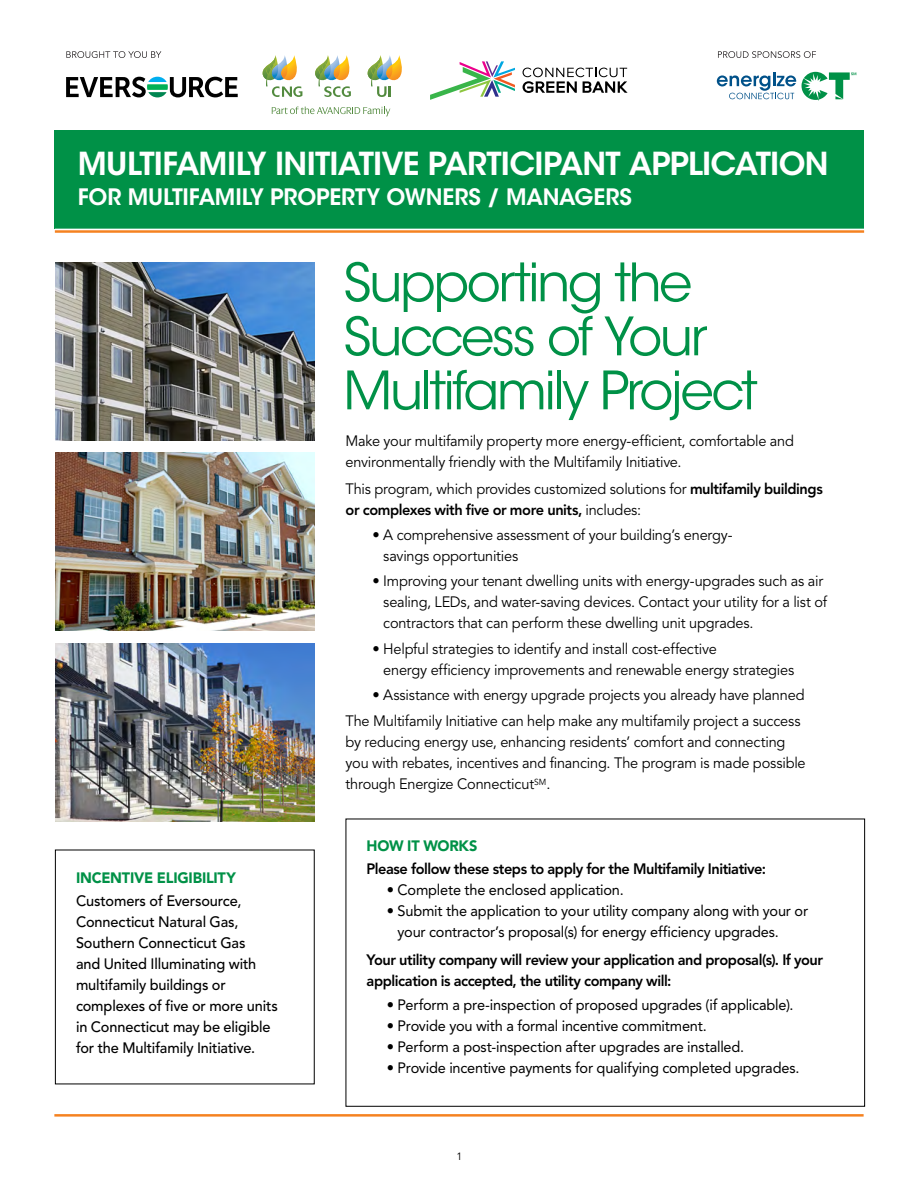
<style>
.page{position:relative;width:918px;height:1188px;background:#fff}
.page>*{position:absolute;margin:0;border:0;box-sizing:border-box;transform-origin:0 0}
.t1{font:52.5px/54px "ITC Avant Garde Std";letter-spacing:-.05em;color:#009147}
.t2{font:600 31.5px "ITC Avant Garde Std";letter-spacing:-.025em;color:#fff}
.t3{font:600 22.5px "ITC Avant Garde Std";letter-spacing:-.01em;color:#fff}
.t4{font:15px/21px "Avenir LT Std";letter-spacing:-.015em;color:#000}
.t5{font:15px/21px "Avenir LT Std";letter-spacing:-.015em;color:#000}
.t6{font:500 15px/21px "Avenir LT Std";letter-spacing:-.01em;color:#000}
.t7{font:800 15px/21px "Avenir LT Std";letter-spacing:-.03em;color:#000}
.t8{font:900 15px "Avenir LT Std";letter-spacing:-.015em;color:#009147}
.t9{font:10.5px "Avenir LT Std";color:#000}
.s1{font-weight:800}
</style>
<div class="page">
<div style="left:55px;top:130px;width:809px;height:99px;background:#009147"></div>
<img style="left:55px;top:262px;width:260px;height:179px">
<img style="left:55px;top:453px;width:260px;height:178px">
<img style="left:55px;top:643px;width:260px;height:178px">
<div style="left:346px;top:819px;width:519px;height:288px;border:1px solid #000"></div>
<hr style="left:55px;top:230px;width:809px;height:3px;background:#f58220">
<hr style="left:54px;top:1114px;width:810px;height:3px;background:#f58220">
<svg style="left:523px;top:68px;width:105px;height:25px"></svg>
<svg style="left:430px;top:61px;width:85px;height:39px"></svg>
<svg style="left:66px;top:77px;width:172px;height:20px"></svg>
<svg style="left:272px;top:107px;width:118px;height:9px"></svg>
<svg style="left:263px;top:55px;width:40px;height:42px"></svg>
<svg style="left:315px;top:55px;width:36px;height:42px"></svg>
<svg style="left:368px;top:55px;width:34px;height:42px"></svg>
<svg style="left:66px;top:51px;width:95px;height:7px"></svg>
<svg style="left:717px;top:72px;width:79px;height:27px"></svg>
<svg style="left:802px;top:72px;width:54px;height:29px"></svg>
<svg style="left:718px;top:51px;width:98px;height:7px"></svg>
<h2 class="t2" style="left:78px;top:144px;width:752px">MULTIFAMILY INITIATIVE PARTICIPANT APPLICATION</h2>
<h3 class="t3" style="left:78px;top:183px;width:556px">FOR MULTIFAMILY PROPERTY OWNERS / MANAGERS</h3>
<h1 class="t1" style="left:343px;top:256px;width:416px">Supporting the<br>Success of Your<br>Multifamily Project</h1>
<p class="t8" style="left:76px;top:869px;width:161px">INCENTIVE ELIGIBILITY</p>
<p class="t6" style="left:76px;top:891px;width:203px">Customers of Eversource,<br>Connecticut Natural Gas,<br>Southern Connecticut Gas<br>and United Illuminating with multifamily buildings or complexes of five or more units in Connecticut may be eligible for the Multifamily Initiative.</p>
<p class="t4" style="left:346px;top:431px;width:450px">Make your multifamily property more energy-efficient, comfortable and environmentally friendly with the Multifamily Initiative.</p>
<p class="t4" style="left:346px;top:479px;width:479px">This program, which provides customized solutions for <span class="s1">multifamily buildings or complexes with five or more units,</span> includes:</p>
<p class="t4" style="left:383px;top:525px;width:351px;text-indent:-11px">• A comprehensive assessment of your building’s energy&shy;savings opportunities</p>
<p class="t4" style="left:383px;top:571px;width:445px;text-indent:-11px">• Improving your tenant dwelling units with energy-upgrades such as air sealing, LEDs, and water-saving devices. Contact your utility for a list of contractors that can perform these dwelling unit upgrades.</p>
<p class="t4" style="left:383px;top:639px;width:412px;text-indent:-11px">• Helpful strategies to identify and install cost-effective<br>energy efficiency improvements and renewable energy strategies</p>
<p class="t4" style="left:346px;top:682px;width:461px;line-height:26.4px;text-align:right">• Assistance with energy upgrade projects you already have planned<br>The Multifamily Initiative can help make any multifamily project a success</p>
<p class="t4" style="left:346px;top:732px;width:462px">by reducing energy use, enhancing residents’ comfort and connecting you with rebates, incentives and financing. The program is made possible through Energize Connecticut<sup>SM</sup>.</p>
<p class="t8" style="left:367px;top:837px;width:112px">HOW IT WORKS</p>
<p class="t7" style="left:367px;top:858px;width:401px">Please follow these steps to apply for the Multifamily Initiative:</p>
<p class="t5" style="left:387px;top:880px;width:238px">• Complete the enclosed application.</p>
<p class="t5" style="left:398px;top:901px;width:412px;text-indent:-11px">• Submit the application to your utility company along with your or your contractor’s proposal(s) for energy efficiency upgrades.</p>
<p class="t7" style="left:367px;top:949px;width:458px">Your utility company will review your application and proposal(s). If your application is accepted, the utility company will:</p>
<p class="t5" style="left:387px;top:994px;width:408px">• Perform a pre-inspection of proposed upgrades (if applicable).</p>
<p class="t5" style="left:387px;top:1015px;width:321px">• Provide you with a formal incentive commitment.</p>
<p class="t5" style="left:387px;top:1036px;width:359px">• Perform a post-inspection after upgrades are installed.</p>
<p class="t5" style="left:387px;top:1057px;width:414px">• Provide incentive payments for qualifying completed upgrades.</p>
<p class="t9" style="left:457px;top:1151px;width:7px">1</p>
</div>
